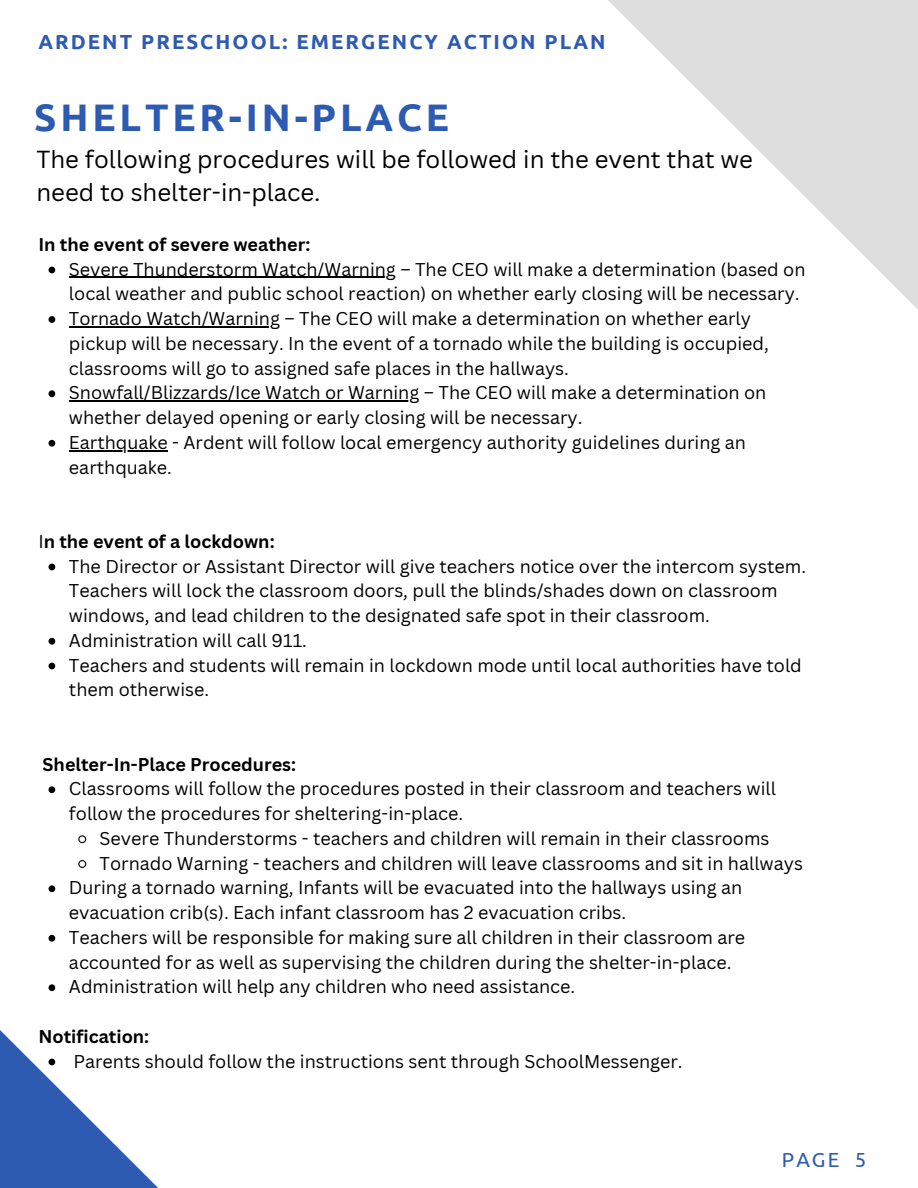
<style>
.page{position:relative;width:918px;height:1188px;background:#fff}
.page>*{position:absolute;margin:0;border:0;box-sizing:border-box;transform-origin:0 0}
.t1{font:700 38.4px "Ubuntu";letter-spacing:.1em;color:#2e5bb2}
.t2{font:24px/32.7px "Canva Sans";color:#000}
.t3{font:700 20.4px "Ubuntu";letter-spacing:.1em;color:#2e5bb2}
.t4{font:20.4px "Ubuntu";color:#2e5bb2}
.t5{font:18px/24.8px "Canva Sans";color:#000}
.t6{font:700 18px "Canva Sans";color:#000}
.s1{font-weight:400}
</style>
<div class="page">
<svg style="left:608px;top:0;width:310px;height:309px"></svg>
<svg style="left:0;top:788px;width:158px;height:400px"></svg>
<svg style="left:49px;top:267px;width:6px;height:6px"></svg>
<hr style="left:69px;top:277px;width:327px;height:1px;background:#000">
<svg style="left:49px;top:316px;width:6px;height:7px"></svg>
<hr style="left:69px;top:326px;width:211px;height:1px;background:#000">
<svg style="left:49px;top:390px;width:6px;height:7px"></svg>
<hr style="left:69px;top:400px;width:350px;height:2px;background:#000">
<svg style="left:49px;top:440px;width:6px;height:7px"></svg>
<hr style="left:69px;top:450px;width:99px;height:1px;background:#000">
<svg style="left:49px;top:564px;width:6px;height:6px"></svg>
<svg style="left:49px;top:638px;width:6px;height:7px"></svg>
<svg style="left:49px;top:663px;width:6px;height:6px"></svg>
<svg style="left:49px;top:786px;width:6px;height:7px"></svg>
<svg style="left:78px;top:834px;width:9px;height:10px"></svg>
<svg style="left:78px;top:859px;width:9px;height:10px"></svg>
<svg style="left:49px;top:885px;width:6px;height:7px"></svg>
<svg style="left:49px;top:935px;width:6px;height:7px"></svg>
<svg style="left:49px;top:984px;width:6px;height:7px"></svg>
<svg style="left:49px;top:1059px;width:6px;height:6px"></svg>
<p class="t3" style="left:38px;top:29px;width:569px">ARDENT PRESCHOOL: EMERGENCY ACTION PLAN</p>
<h1 class="t1" style="left:34px;top:94px;width:416px">SHELTER-IN-PLACE</h1>
<h2 class="t2" style="left:36px;top:143px;width:718px">The following procedures will be followed in the event that we need to shelter-in-place.</h2>
<p class="t6" style="left:38px;top:234px;width:273px">In the event of severe weather:</p>
<p class="t5" style="left:69px;top:257px;width:738px">Severe Thunderstorm Watch/Warning – The CEO will make a determination (based on local weather and public school reaction) on whether early closing will be necessary.<br>Tornado Watch/Warning – The CEO will make a determination on whether early pickup will be necessary. In the event of a tornado while the building is occupied, classrooms will go to assigned safe places in the hallways.<br>Snowfall/Blizzards/Ice Watch or Warning – The CEO will make a determination on whether delayed opening or early closing will be necessary.<br>Earthquake - Ardent will follow local emergency authority guidelines during an earthquake.</p>
<p class="t6" style="left:38px;top:531px;width:238px"><span class="s1">I</span>n the event of a lockdown:</p>
<p class="t5" style="left:69px;top:554px;width:739px">The Director or Assistant Director will give teachers notice over the intercom system.<br>Teachers will lock the classroom doors, pull the blinds/shades down on classroom windows, and lead children to the designated safe spot in their classroom.<br>Administration will call 911.<br>Teachers and students will remain in lockdown mode until local authorities have told them otherwise.</p>
<p class="t6" style="left:43px;top:753px;width:255px">Shelter-In-Place Procedures:</p>
<p class="t5" style="left:69px;top:777px;width:709px">Classrooms will follow the procedures posted in their classroom and teachers will follow the procedures for sheltering-in-place.</p>
<p class="t5" style="left:100px;top:826px;width:671px">Severe Thunderstorms - teachers and children will remain in their classrooms</p>
<p class="t5" style="left:100px;top:851px;width:705px">Tornado Warning - teachers and children will leave classrooms and sit in hallways</p>
<p class="t5" style="left:69px;top:876px;width:675px">During a tornado warning, Infants will be evacuated into the hallways using an</p>
<p class="t5" style="left:69px;top:900px;width:559px">evacuation crib(s). Each infant classroom has 2 evacuation cribs.</p>
<p class="t5" style="left:69px;top:925px;width:678px">Teachers will be responsible for making sure all children in their classroom are</p>
<p class="t5" style="left:69px;top:950px;width:664px">accounted for as well as supervising the children during the shelter-in-place.</p>
<p class="t5" style="left:69px;top:975px;width:508px">Administration will help any children who need assistance.</p>
<p class="t6" style="left:38px;top:1026px;width:112px">Notification:</p>
<p class="t5" style="left:73px;top:1049px;width:611px">Parents should follow the instructions sent through SchoolMessenger.</p>
<p class="t4" style="left:782px;top:1148px;width:86px">PAGE 5</p>
</div>
